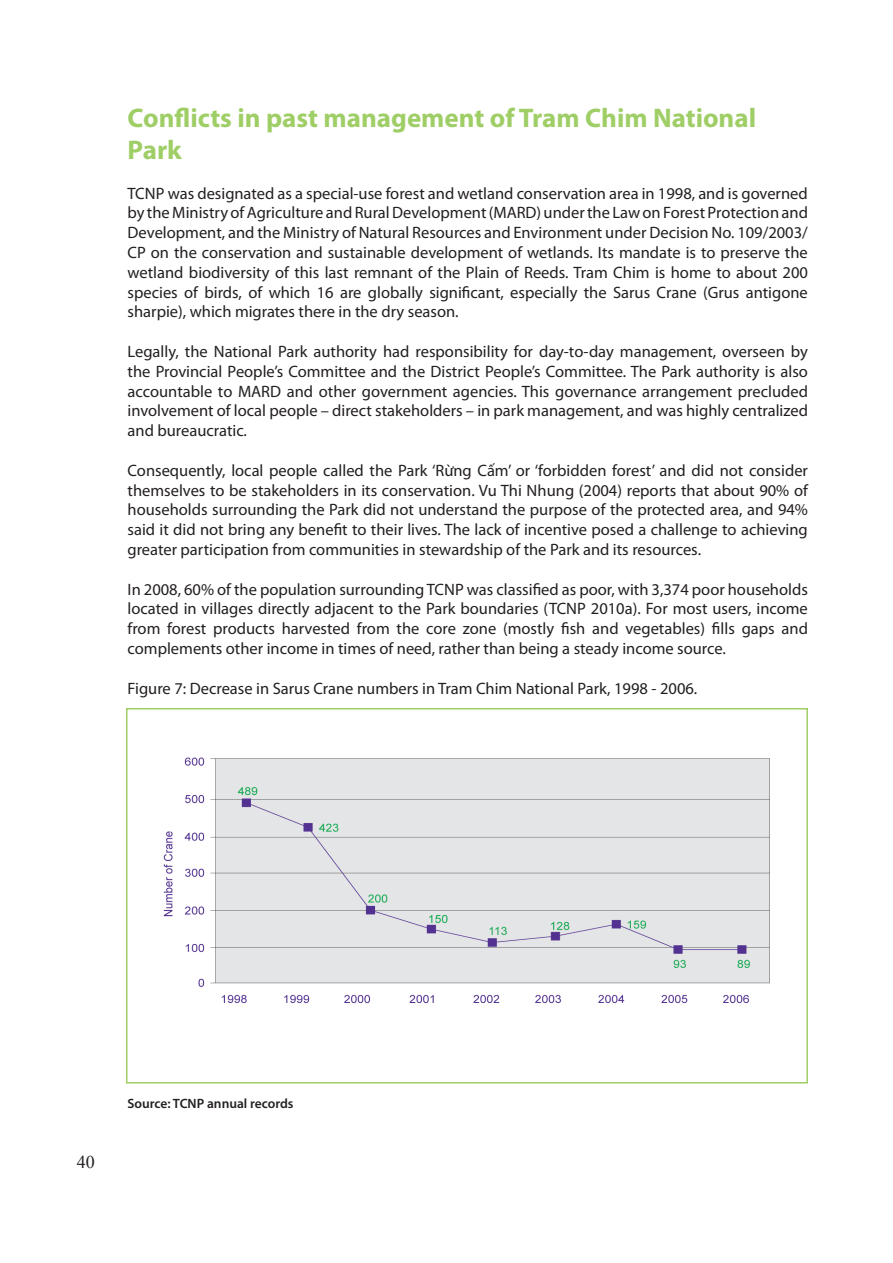
<style>
.page{position:relative;width:893px;height:1263px;background:#fff}
.page>*{position:absolute;margin:0;border:0;box-sizing:border-box;transform-origin:0 0}
.t1{font:700 27px/32.4px "Myriad Pro";color:#9fce66}
.t2{font:18px "Times New Roman";color:#231f20}
.t3{font:16.5px/19.8px "Myriad Pro";color:#231f20;text-align:justify}
.t4{font:600 13.5px "Myriad Pro";color:#231f20}
</style>
<div class="page">
<img style="left:163px;top:757px;width:607px;height:247px">
<div style="left:126px;top:708px;width:682px;height:375px;border:2px solid #9fce66"></div>
<h1 class="t1" style="left:128px;top:100px;width:630px">Conflicts in past management of Tram Chim National<br>Park</h1>
<p class="t3" style="left:128px;top:183px;width:682px">TCNP was designated as a special-use forest and wetland conservation area in 1998, and is governed by the Ministry of Agriculture and Rural Development (MARD) under the Law on Forest Protection and Development, and the Ministry of Natural Resources and Environment under Decision No. 109/2003/ CP on the conservation and sustainable development of wetlands. Its mandate is to preserve the wetland biodiversity of this last remnant of the Plain of Reeds. Tram Chim is home to about 200 species of birds, of which 16 are globally significant, especially the Sarus Crane (Grus antigone sharpie), which migrates there in the dry season.</p>
<p class="t3" style="left:128px;top:341px;width:682px">Legally, the National Park authority had responsibility for day-to-day management, overseen by the Provincial People’s Committee and the District People’s Committee. The Park authority is also accountable to MARD and other government agencies. This governance arrangement precluded involvement of local people – direct stakeholders – in park management, and was highly centralized and bureaucratic.</p>
<p class="t3" style="left:128px;top:460px;width:682px">Consequently, local people called the Park ‘Rừng Cấm’ or ‘forbidden forest’ and did not consider themselves to be stakeholders in its conservation. Vu Thi Nhung (2004) reports that about 90% of households surrounding the Park did not understand the purpose of the protected area, and 94% said it did not bring any benefit to their lives. The lack of incentive posed a challenge to achieving greater participation from communities in stewardship of the Park and its resources.</p>
<p class="t3" style="left:128px;top:579px;width:682px">In 2008, 60% of the population surrounding TCNP was classified as poor, with 3,374 poor households located in villages directly adjacent to the Park boundaries (TCNP 2010a). For most users, income from forest products harvested from the core zone (mostly fish and vegetables) fills gaps and complements other income in times of need, rather than being a steady income source.</p>
<p class="t3" style="left:128px;top:678px;width:571px">Figure 7: Decrease in Sarus Crane numbers in Tram Chim National Park, 1998 - 2006.</p>
<p class="t2" style="left:77px;top:1150px;width:19px">40</p>
<p class="t4" style="left:128px;top:1094px;width:167px">Source: TCNP annual records</p>
</div>
